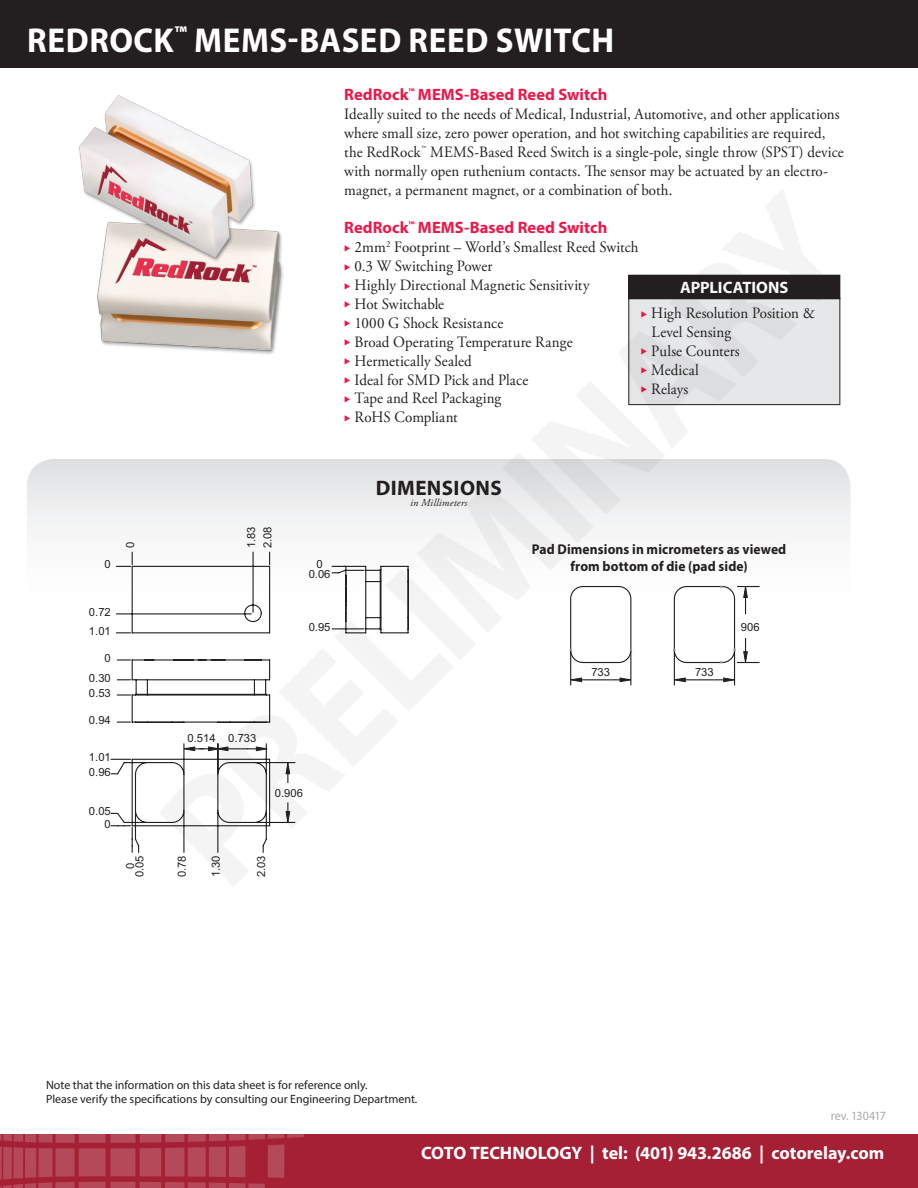
<style>
.page{position:relative;width:918px;height:1188px;background:#fff}
.page>*{position:absolute;margin:0;border:0;box-sizing:border-box;transform-origin:0 0}
.ACoto_Catalog_Headli{font:700 34.65px "Myriad Pro";letter-spacing:.015em;color:#fff;scale:.95 1}
.DCoto_Catalog_Ital_t{font:700 21px "Myriad Pro";letter-spacing:.02em;color:#231f20}
.t1{font:700 18px "Myriad Pro";color:#fff}
.BCoto_Catalog_Subhea{font:700 16.5px "Myriad Pro";letter-spacing:.005em;color:#ed1748}
.t2{font:700 16.5px "Myriad Pro";letter-spacing:-.005em;color:#fff}
.BCoto_Catalog_Subhea-2{font:15.75px/18.9px "Adobe Garamond Pro";letter-spacing:.005em;color:#231f20;scale:.95 1}
.Main_Title_for_TOC{font:700 14.1px/16.2px "Myriad Pro";letter-spacing:.01em;color:#231f20;text-align:center;scale:.95 1}
.Main_Title_for_TOC-2{font:12.6px "Myriad Pro";color:#a8a9ad;scale:.95 1}
.BCoto_Catalog_Subhea-3{font:12px "Myriad Pro";color:#231f20}
.t3{font:11.25px/16.5px "Arial";color:#231f20}
.DCoto_Catalog_Ital_t-2{font:italic 10.5px "Adobe Garamond Pro";letter-spacing:.02em;color:#231f20}
.s1{color:#ed1748}
</style>
<div class="page">
<svg style="left:27px;top:459px;width:823px;height:71px"></svg>
<div style="left:0;top:1134px;width:918px;height:54px;background:#a62035"></div>
<div style="left:0;top:0;width:918px;height:68px;background:#231f20"></div>
<img style="left:79px;top:95px;width:204px;height:259px">
<div style="left:629px;top:298px;width:211px;height:107px;background:#e6e7e9"></div>
<div style="left:628px;top:298px;width:212px;height:107px;border:1px solid #231f20"></div>
<div style="left:629px;top:275px;width:211px;height:24px;background:#231f20"></div>
<svg style="left:110px;top:551px;width:299px;height:302px"></svg>
<svg style="left:286px;top:761px;width:4px;height:22px"></svg>
<svg style="left:286px;top:802px;width:4px;height:22px"></svg>
<svg style="left:182px;top:747px;width:87px;height:4px"></svg>
<svg style="left:569px;top:585px;width:191px;height:100px"></svg>
<div style="left:79px;top:1134px;width:27px;height:9px;background:#b4495a"></div>
<div style="left:79px;top:1148px;width:27px;height:28px;background:#b4495a"></div>
<div style="left:79px;top:1182px;width:27px;height:6px;background:#b4495a"></div>
<div style="left:110px;top:1134px;width:26px;height:9px;background:#b4495a"></div>
<div style="left:110px;top:1148px;width:25px;height:28px;background:#b4495a"></div>
<div style="left:110px;top:1182px;width:25px;height:6px;background:#b4495a"></div>
<div style="left:140px;top:1134px;width:21px;height:9px;background:#b4495a"></div>
<div style="left:140px;top:1148px;width:21px;height:28px;background:#b4495a"></div>
<div style="left:140px;top:1182px;width:21px;height:6px;background:#b4495a"></div>
<div style="left:165px;top:1134px;width:20px;height:8px;background:#b4495a"></div>
<div style="left:165px;top:1148px;width:19px;height:29px;background:#b4495a"></div>
<div style="left:165px;top:1182px;width:19px;height:6px;background:#b4495a"></div>
<div style="left:188px;top:1182px;width:18px;height:6px;background:#b4495a"></div>
<div style="left:209px;top:1183px;width:17px;height:5px;background:#b4495a"></div>
<div style="left:229px;top:1183px;width:17px;height:5px;background:#b4495a"></div>
<svg style="left:188px;top:1134px;width:116px;height:44px"></svg>
<div style="left:248px;top:1183px;width:17px;height:5px;background:#b4495a"></div>
<div style="left:55px;top:1134px;width:20px;height:9px;background:#b4495a"></div>
<div style="left:55px;top:1148px;width:20px;height:29px;background:#b4495a"></div>
<div style="left:55px;top:1182px;width:20px;height:6px;background:#b4495a"></div>
<svg style="left:0;top:1134px;width:53px;height:54px"></svg>
<p class="ACoto_Catalog_Headli" style="left:27px;top:17px;width:619px">REDROCK<sup>™</sup> MEMS-BASED REED SWITCH</p>
<p class="BCoto_Catalog_Subhea" style="left:344px;top:84px;width:265px">RedRock<sup>™</sup> MEMS-Based Reed Switch</p>
<p class="BCoto_Catalog_Subhea-2" style="left:344px;top:105px;width:527px">Ideally suited to the needs of Medical, Industrial, Automotive, and other applications where small size, zero power operation, and hot switching capabilities are required, the RedRock<sup>™</sup> MEMS-Based Reed Switch is a single-pole, single throw (SPST) device with normally open ruthenium contacts. The sensor may be actuated by an electro&shy;magnet, a permanent magnet, or a combination of both.</p>
<p class="BCoto_Catalog_Subhea" style="left:344px;top:217px;width:265px">RedRock<sup>™</sup> MEMS-Based Reed Switch</p>
<p class="BCoto_Catalog_Subhea-2" style="left:344px;top:238px;width:311px"><span class="s1">◆</span> 2mm<sup>2</sup> Footprint – World’s Smallest Reed Switch</p>
<p class="BCoto_Catalog_Subhea-2" style="left:344px;top:257px;width:157px"><span class="s1">◆</span> 0.3 W Switching Power</p>
<p class="BCoto_Catalog_Subhea-2" style="left:344px;top:276px;width:260px"><span class="s1">◆</span> Highly Directional Magnetic Sensitivity</p>
<p class="BCoto_Catalog_Subhea-2" style="left:344px;top:295px;width:107px"><span class="s1">◆</span> Hot Switchable</p>
<p class="BCoto_Catalog_Subhea-2" style="left:344px;top:314px;width:169px"><span class="s1">◆</span> 1000 G Shock Resistance</p>
<p class="BCoto_Catalog_Subhea-2" style="left:344px;top:333px;width:242px"><span class="s1">◆</span> Broad Operating Temperature Range</p>
<p class="BCoto_Catalog_Subhea-2" style="left:344px;top:352px;width:136px"><span class="s1">◆</span> Hermetically Sealed</p>
<p class="BCoto_Catalog_Subhea-2" style="left:344px;top:371px;width:195px"><span class="s1">◆</span> Ideal for SMD Pick and Place</p>
<p class="BCoto_Catalog_Subhea-2" style="left:344px;top:390px;width:167px"><span class="s1">◆</span> Tape and Reel Packaging</p>
<p class="BCoto_Catalog_Subhea-2" style="left:344px;top:408px;width:121px"><span class="s1">◆</span> RoHS Compliant</p>
<p class="t3" style="left:699px;top:178px;width:23px;rotate:-90deg">1.83<br>2.08</p>
<p class="t3" style="left:578px;top:178px;width:8px;rotate:-90deg">0</p>
<p class="t3" style="left:561px;top:186px;width:8px">0</p>
<p class="t3" style="left:545px;top:234px;width:23px">0.72</p>
<p class="t2" style="left:680px;top:276px;width:110px">APPLICATIONS</p>
<p class="t3" style="left:560px;top:280px;width:8px">0</p>
<p class="BCoto_Catalog_Subhea-2" style="left:652px;top:304px;width:173px;text-indent:-11px"><span class="s1">◆</span> High Resolution Position &amp;<br>Level Sensing</p>
<p class="BCoto_Catalog_Subhea-2" style="left:641px;top:342px;width:106px"><span class="s1">◆</span> Pulse Counters</p>
<p class="BCoto_Catalog_Subhea-2" style="left:641px;top:361px;width:63px"><span class="s1">◆</span> Medical</p>
<p class="BCoto_Catalog_Subhea-2" style="left:641px;top:380px;width:52px"><span class="s1">◆</span> Relays</p>
<p class="t3" style="left:545px;top:342px;width:23px">0.94</p>
<p class="t3" style="left:643px;top:359px;width:70px">0.514 0.733</p>
<p class="t3" style="left:105px;top:556px;width:8px">0</p>
<p class="t3" style="left:89px;top:603px;width:23px;line-height:18.9px">0.72<br>1.01</p>
<p class="t3" style="left:89px;top:648px;width:23px;line-height:19.8px;text-align:right">0<br>0.30</p>
<p class="t3" style="left:89px;top:685px;width:23px">0.53</p>
<p class="t3" style="left:89px;top:712px;width:23px">0.94</p>
<p class="t3" style="left:89px;top:749px;width:23px">1.01</p>
<p class="t3" style="left:89px;top:764px;width:23px">0.96</p>
<p class="t3" style="left:89px;top:803px;width:23px">0.05</p>
<p class="t3" style="left:105px;top:816px;width:8px">0</p>
<p class="t3" style="left:122px;top:548px;width:8px;rotate:-90deg">0</p>
<p class="t3" style="left:243px;top:548px;width:23px;rotate:-90deg">1.83<br>2.08</p>
<p class="t3" style="left:309px;top:560px;width:23px;line-height:9.4px;text-align:center">0<br>0.06</p>
<p class="t3" style="left:309px;top:619px;width:23px">0.95</p>
<p class="t3" style="left:188px;top:730px;width:70px">0.514 0.733</p>
<p class="t3" style="left:275px;top:785px;width:30px">0.906</p>
<p class="t3" style="left:126px;top:877px;width:23px;line-height:9.4px;text-align:center;rotate:-90deg">0<br>0.05</p>
<p class="t3" style="left:174px;top:877px;width:23px;rotate:-90deg">0.78</p>
<p class="t3" style="left:208px;top:877px;width:23px;rotate:-90deg">1.30</p>
<p class="t3" style="left:253px;top:877px;width:23px;rotate:-90deg">2.03</p>
<p class="DCoto_Catalog_Ital_t" style="left:376px;top:474px;width:128px">DIMENSIONS</p>
<p class="DCoto_Catalog_Ital_t-2" style="left:410px;top:496px;width:59px">in Millimeters</p>
<p class="Main_Title_for_TOC" style="left:532px;top:541px;width:269px">Pad Dimensions in micrometers as viewed from bottom of die (pad side)</p>
<p class="t3" style="left:591px;top:664px;width:20px">733</p>
<p class="t3" style="left:695px;top:664px;width:20px">733</p>
<p class="t3" style="left:741px;top:619px;width:20px">906</p>
<p class="BCoto_Catalog_Subhea-3" style="left:46px;top:1078px;width:323px">Note that the information on this data sheet is for reference only.</p>
<p class="BCoto_Catalog_Subhea-3" style="left:46px;top:1092px;width:373px">Please verify the specifications by consulting our Engineering Department.</p>
<p class="Main_Title_for_TOC-2" style="left:831px;top:1108px;width:60px">rev. 130417</p>
<p class="t1" style="left:421px;top:1141px;width:465px">COTO TECHNOLOGY | tel: (401) 943.2686 | cotorelay.com</p>
</div>
